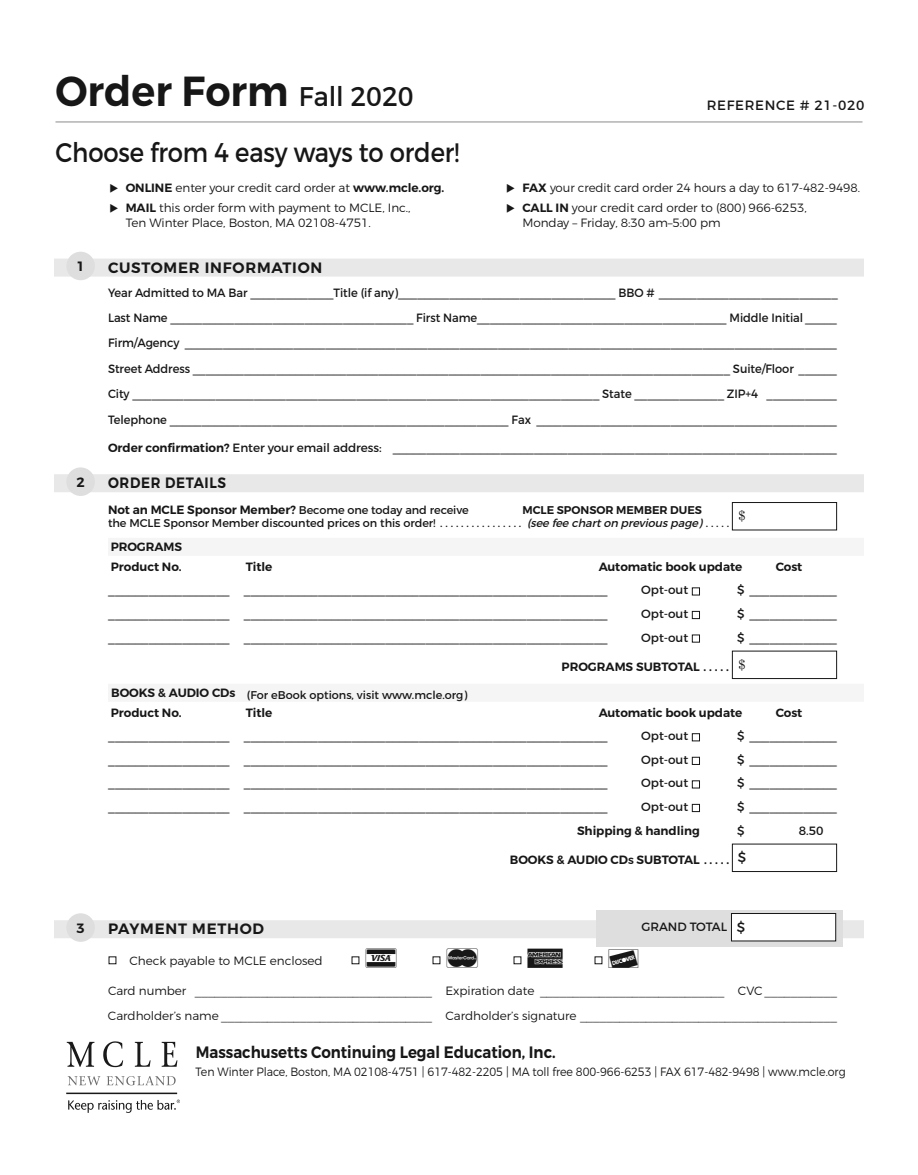
<style>
.page{position:relative;width:918px;height:1175px;background:#fff}
.page>*{position:absolute;margin:0;border:0;box-sizing:border-box;transform-origin:0 0}
.t1{font:600 42px "Montserrat";color:#171717;scale:.95 1}
.t2{font:27px "Montserrat";letter-spacing:-.005em;color:#171717;scale:.9 1}
.t3{font:21px "Signs";color:#171717}
.t4{font:600 16.5px "Montserrat";color:#171717;scale:.91 1}
.t5{font:600 15px "Montserrat";letter-spacing:.05em;color:#171717}
.t6{font:600 15px "Montserrat";letter-spacing:.05em;color:#171717;scale:.9 1}
.t7{font:13.5px "Montserrat";letter-spacing:.05em;color:#171717}
.t8{font:600 13.5px "Montserrat";color:#171717}
.t9{font:13.5px "Century Schoolbook";color:#171717}
.t10{font:12px "Montserrat";letter-spacing:-.005em;color:#171717}
.t11{font:12px/25.5px "Montserrat";letter-spacing:-.005em;color:#171717;text-align:justify;scale:.95 1}
.t12{font:300 12px/15px "Montserrat";letter-spacing:-.005em;color:#171717}
.t13{font:600 12px/19.5px "Montserrat";letter-spacing:-.005em;color:#171717}
.t14{font:300 12px "Montserrat";letter-spacing:-.005em;color:#171717;scale:.92 1}
.t15{font:11.25px/13.5px "Montserrat";letter-spacing:-.005em;color:#171717}
.s1{font-weight:400;font-size:27px}
.s2{font-weight:600}
.s3{font-weight:600;font-size:12px}
.s4{color:#fff}
.s5{font-style:italic}
.s6{font-size:9px}
.s7{font-size:13.5px}
</style>
<div class="page">
<div style="left:54px;top:258px;width:810px;height:18px;background:#e8e8e8"></div>
<div style="left:54px;top:474px;width:810px;height:18px;background:#e8e8e8"></div>
<div style="left:108px;top:538px;width:756px;height:18px;background:#f5f5f5"></div>
<div style="left:108px;top:683px;width:756px;height:18px;background:#f5f5f5"></div>
<div style="left:54px;top:920px;width:810px;height:18px;background:#e8e8e8"></div>
<div style="left:732px;top:843px;width:105px;height:29px;border:1px solid #171717"></div>
<div style="left:732px;top:650px;width:105px;height:29px;border:1px solid #171717"></div>
<div style="left:732px;top:502px;width:105px;height:28px;border:1px solid #171717"></div>
<div style="left:66px;top:252px;width:29px;height:28px;background:#dedede;border-radius:50%"></div>
<div style="left:66px;top:467px;width:29px;height:29px;background:#dedede;border-radius:50%"></div>
<div style="left:66px;top:913px;width:29px;height:28px;background:#dedede;border-radius:50%"></div>
<hr style="left:56px;top:122px;width:806px;height:1px;background:#8b8b8b">
<div style="left:596px;top:910px;width:247px;height:36px;background:#dedede"></div>
<div style="left:732px;top:914px;width:103px;height:26px;background:#fff"></div>
<div style="left:731px;top:913px;width:105px;height:28px;border:1px solid #171717"></div>
<svg style="left:103px;top:1041px;width:20px;height:26px"></svg>
<svg style="left:67px;top:1041px;width:27px;height:25px"></svg>
<svg style="left:135px;top:1041px;width:16px;height:25px"></svg>
<svg style="left:162px;top:1041px;width:15px;height:25px"></svg>
<svg style="left:68px;top:1076px;width:32px;height:9px"></svg>
<svg style="left:107px;top:1076px;width:69px;height:9px"></svg>
<svg style="left:66px;top:1092px;width:114px;height:20px"></svg>
<h1 class="t1" style="left:56px;top:75px;width:379px">Order Form <span class="s1">Fall 2020</span></h1>
<h2 class="t2" style="left:56px;top:142px;width:450px">Choose from 4 easy ways to order!</h2>
<p class="t12" style="left:110px;top:181px;width:336px">◆ <span class="s2">ONLINE</span> enter your credit card order at <span class="s2">www.mcle.org.</span></p>
<p class="t12" style="left:126px;top:201px;width:286px;text-indent:-16px">◆ <span class="s2">MAIL</span> this order form with payment to MCLE, Inc.,<br>Ten Winter Place, Boston, MA 02108-4751.</p>
<p class="t7" style="left:707px;top:100px;width:159px">REFERENCE # 21-020</p>
<p class="t12" style="left:506px;top:181px;width:355px">◆ <span class="s2">FAX</span> your credit card order 24 hours a day to 617-482-9498.</p>
<p class="t12" style="left:522px;top:201px;width:286px;text-indent:-16px">◆ <span class="s2">CALL IN</span> your credit card order to (800) 966-6253,<br>Monday – Friday, 8:30 am–5:00 pm</p>
<p class="t8" style="left:76px;top:261px;width:10px">1</p>
<p class="t8" style="left:76px;top:477px;width:10px">2</p>
<p class="t8" style="left:76px;top:923px;width:10px">3</p>
<p class="t5" style="left:108px;top:261px;width:216px">CUSTOMER INFORMATION</p>
<p class="t11" style="left:108px;top:280px;width:770px">Year Admitted to MA Bar _____________Title (if any)__________________________________ BBO # ____________________________ Last Name ______________________________________ First Name_______________________________________ Middle Initial _____ Firm/Agency ______________________________________________________________________________________________________ Street Address ____________________________________________________________________________________ Suite/Floor ______ City _________________________________________________________________________ State ______________ ZIP+4 ___________ Telephone _____________________________________________________ Fax _______________________________________________</p>
<p class="t10" style="left:108px;top:442px;width:731px"><span class="s2">Order confirmation?</span> Enter your email address: __________________________________________________________________</p>
<p class="t6" style="left:108px;top:477px;width:133px">ORDER DETAILS</p>
<p class="t15" style="left:108px;top:504px;width:623px"><span class="s3">Not an MCLE Sponsor Member?</span> Become one today and receive <span class="s4">. . . . . . . . .</span> <span class="s2">MCLE SPONSOR MEMBER DUES<br></span>the MCLE Sponsor Member discounted prices on this order! . . . . . . . . . . . . . . . . <span class="s5">(see fee chart on previous page)</span> . . . . .</p>
<p class="t13" style="left:111px;top:538px;width:73px">PROGRAMS<br>Product No.</p>
<p class="t9" style="left:738px;top:506px;width:9px">$</p>
<p class="t13" style="left:246px;top:558px;width:28px">Title</p>
<p class="t13" style="left:599px;top:558px;width:145px">Automatic book update</p>
<p class="t13" style="left:776px;top:558px;width:28px">Cost</p>
<p class="t10" style="left:108px;top:585px;width:501px">__________________ ______________________________________________________</p>
<p class="t10" style="left:641px;top:585px;width:61px">Opt-out <span class="s4">■</span></p>
<p class="t10" style="left:737px;top:585px;width:101px">$ _____________</p>
<p class="t10" style="left:108px;top:609px;width:501px">__________________ ______________________________________________________</p>
<p class="t10" style="left:641px;top:609px;width:61px">Opt-out <span class="s4">■</span></p>
<p class="t10" style="left:737px;top:609px;width:101px">$ _____________</p>
<p class="t10" style="left:108px;top:632px;width:501px">__________________ ______________________________________________________</p>
<p class="t10" style="left:641px;top:632px;width:61px">Opt-out <span class="s4">■</span></p>
<p class="t10" style="left:737px;top:632px;width:101px">$ _____________</p>
<p class="t13" style="left:562px;top:658px;width:169px">PROGRAMS SUBTOTAL . . . . .</p>
<p class="t13" style="left:111px;top:684px;width:126px">BOOKS &amp; AUDIO CDs<br>Product No.</p>
<p class="t9" style="left:738px;top:655px;width:9px">$</p>
<p class="t15" style="left:247px;top:689px;width:222px">(For eBook options, visit www.mcle.org)</p>
<p class="t13" style="left:246px;top:703px;width:28px">Title</p>
<p class="t13" style="left:599px;top:703px;width:145px">Automatic book update</p>
<p class="t13" style="left:776px;top:703px;width:28px">Cost</p>
<p class="t10" style="left:108px;top:731px;width:501px">__________________ ______________________________________________________</p>
<p class="t10" style="left:641px;top:731px;width:61px">Opt-out <span class="s4">■</span></p>
<p class="t10" style="left:737px;top:731px;width:101px">$ _____________</p>
<p class="t10" style="left:108px;top:755px;width:501px">__________________ ______________________________________________________</p>
<p class="t10" style="left:641px;top:755px;width:61px">Opt-out <span class="s4">■</span></p>
<p class="t10" style="left:737px;top:755px;width:101px">$ _____________</p>
<p class="t10" style="left:108px;top:778px;width:501px">__________________ ______________________________________________________</p>
<p class="t10" style="left:641px;top:778px;width:61px">Opt-out <span class="s4">■</span></p>
<p class="t10" style="left:737px;top:778px;width:101px">$ _____________</p>
<p class="t10" style="left:108px;top:802px;width:501px">__________________ ______________________________________________________</p>
<p class="t10" style="left:641px;top:802px;width:61px">Opt-out <span class="s4">■</span></p>
<p class="t10" style="left:737px;top:802px;width:101px">$ _____________</p>
<p class="t13" style="left:577px;top:821px;width:124px">Shipping &amp; handling</p>
<p class="t10" style="left:737px;top:825px;width:9px">$</p>
<p class="t10" style="left:799px;top:825px;width:26px">8.50</p>
<p class="t13" style="left:510px;top:851px;width:221px">BOOKS &amp; AUDIO CD<span class="s6">S</span> SUBTOTAL . . . . .</p>
<p class="t7" style="left:738px;top:852px;width:10px">$</p>
<p class="t10" style="left:641px;top:922px;width:105px">GRAND TOTAL <span class="s7">$</span></p>
<p class="t5" style="left:108px;top:923px;width:158px">PAYMENT METHOD</p>
<p class="t12" style="left:108px;top:953px;width:216px"><span class="s4">■</span> Check payable to MCLE enclosed</p>
<h3 class="t3" style="left:351px;top:948px;width:48px"><sup>■</sup> E</h3>
<h3 class="t3" style="left:432px;top:948px;width:48px"><sup>■</sup> Y</h3>
<h3 class="t3" style="left:513px;top:948px;width:52px"><sup>■</sup> W</h3>
<h3 class="t3" style="left:594px;top:948px;width:47px"><span class="s4">■</span> R</h3>
<p class="t12" style="left:108px;top:979px;width:731px;line-height:25px">Card number ____________________________________ Expiration date ____________________________ CVC ___________<br>Cardholder’s name ________________________________ Cardholder’s signature _______________________________________</p>
<h3 class="t4" style="left:196px;top:1046px;width:397px">Massachusetts Continuing Legal Education, Inc.</h3>
<p class="t14" style="left:196px;top:1067px;width:708px">Ten Winter Place, Boston, MA 02108-4751 | 617-482-2205 | MA toll free 800-966-6253 | FAX 617-482-9498 | www.mcle.org</p>
</div>
